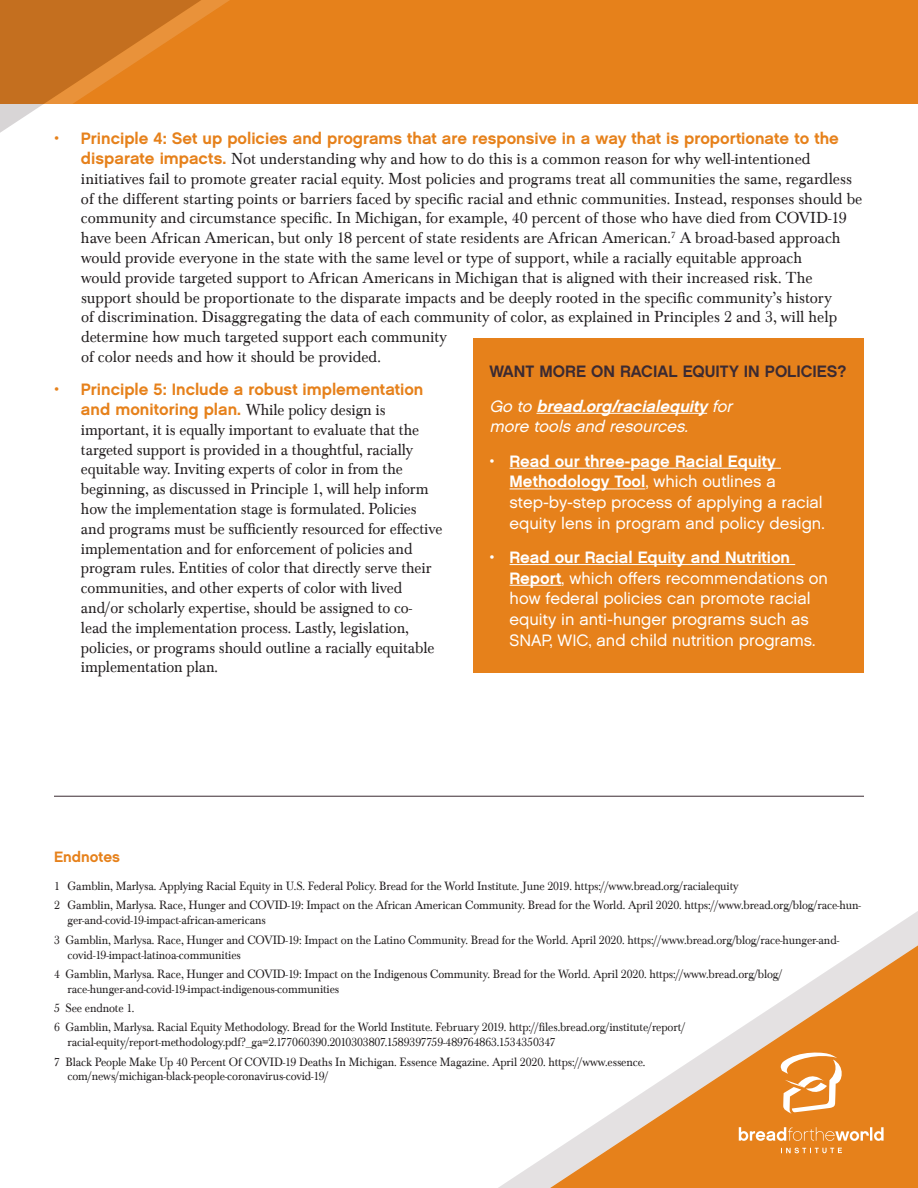
<style>
.page{position:relative;width:918px;height:1188px;background:#fff}
.page>*{position:absolute;margin:0;border:0;box-sizing:border-box;transform-origin:0 0}
.t1{font:16.5px/19.8px "Baskerville Com";color:#231f20}
.t2{font:16.5px/19.8px "Baskerville Com";color:#231f20;scale:.95 1}
.t3{font:16.5px/20.7px "Chalet London Nineteen Sixty";color:#fff}
.t4{font:16.5px "Chalet New York Nineteen Sixty";color:#e6811b}
.t5{font:16.5px/20.7px "Chalet New York Nineteen Sixty";color:#fff;text-align:right}
.t6{font:16.5px/34.2px "Chalet New York Nineteen Sixty";color:#3b2a32}
.t7{font:italic 16.5px "Chalet London Nineteen Sixty";color:#fff}
.t8{font:15px "Chalet New York Nineteen Sixty";color:#e6811b}
.t9{font:12.45px/19.2px "Baskerville Com";letter-spacing:-.01em;color:#231f20;scale:.95 1}
.s1{font-family:"Chalet New York Nineteen Sixty";color:#e6811b}
.s2{font-family:"Chalet London Nineteen Sixty";font-style:italic;color:#fff}
.s3{font-style:italic;color:#fff}
.s4{font-family:"Chalet London Nineteen Sixty"}
.s5{font-family:"Chalet New York Nineteen Sixty"}
</style>
<div class="page">
<svg style="left:498px;top:911px;width:420px;height:277px"></svg>
<div style="left:0;top:0;width:918px;height:103px;background:#e6811b"></div>
<svg style="left:0;top:0;width:251px;height:133px"></svg>
<svg style="left:778px;top:1050px;width:67px;height:64px"></svg>
<svg style="left:781px;top:1148px;width:61px;height:5px"></svg>
<svg style="left:739px;top:1127px;width:145px;height:14px"></svg>
<hr style="left:54px;top:796px;width:810px;height:1px;background:#3b2a32">
<div style="left:473px;top:338px;width:391px;height:335px;background:#e6811b"></div>
<hr style="left:537px;top:413px;width:170px;height:1px;background:#fff">
<hr style="left:510px;top:468px;width:271px;height:1px;background:#fff">
<hr style="left:510px;top:489px;width:135px;height:1px;background:#fff">
<hr style="left:510px;top:564px;width:285px;height:1px;background:#fff">
<hr style="left:510px;top:585px;width:51px;height:1px;background:#fff">
<h1 class="t4" style="left:54px;top:128px;width:786px">• Principle 4: Set up policies and programs that are responsive in a way that is proportionate to the</h1>
<p class="t1" style="left:81px;top:149px;width:783px"><span class="s1">disparate impacts.</span> Not understanding why and how to do this is a common reason for why well-intentioned initiatives fail to promote greater racial equity. Most policies and programs treat all communities the same, regardless of the different starting points or barriers faced by specific racial and ethnic communities. Instead, responses should be community and circumstance specific. In Michigan, for example, 40 percent of those who have died from COVID-19 have been African American, but only 18 percent of state residents are African American.<sup>7</sup> A broad-based approach would provide everyone in the state with the same level or type of support, while a racially equitable approach<br>would provide targeted support to African Americans in Michigan that is aligned with their increased risk. The support should be proportionate to the disparate impacts and be deeply rooted in the specific community’s history<br>of discrimination. Disaggregating the data of each community of color, as explained in Principles 2 and 3, will help determine how much targeted support each community<br>of color needs and how it should be provided.</p>
<h1 class="t4" style="left:54px;top:379px;width:371px">• Principle 5: Include a robust implementation</h1>
<p class="t2" style="left:81px;top:400px;width:382px"><span class="s1">and monitoring plan.</span> While policy design is important, it is equally important to evaluate that the targeted support is provided in a thoughtful, racially equitable way. Inviting experts of color in from the beginning, as discussed in Principle 1, will help inform how the implementation stage is formulated. Policies and programs must be sufficiently resourced for effective implementation and for enforcement of policies and program rules. Entities of color that directly serve their communities, and other experts of color with lived and/or scholarly expertise, should be assigned to co&shy;lead the implementation process. Lastly, legislation, policies, or programs should outline a racially equitable implementation plan.</p>
<h1 class="t6" style="left:489px;top:354px;width:359px">WANT MORE ON RACIAL EQUITY IN POLICIES?<br><span class="s2">Go to</span> <span class="s3">bread.org/racialequity</span> <span class="s2">for</span></h1>
<h1 class="t7" style="left:489px;top:417px;width:204px">more tools and resources.</h1>
<h1 class="t5" style="left:489px;top:450px;width:288px">• Read our three-page Racial Equity<br>Methodology Tool<span class="s4">, which outlines a</span></h1>
<h1 class="t3" style="left:510px;top:492px;width:317px">step-by-step process of applying a racial equity lens in program and policy design.</h1>
<h1 class="t5" style="left:489px;top:547px;width:302px">• Read our Racial Equity and Nutrition</h1>
<h1 class="t3" style="left:510px;top:567px;width:320px"><span class="s5">Report</span>, which offers recommendations on how federal policies can promote racial equity in anti-hunger programs such as SNAP, WIC, and child nutrition programs.</h1>
<p class="t8" style="left:54px;top:847px;width:68px">Endnotes</p>
<p class="t9" style="left:54px;top:877px;width:851px">1 Gamblin, Marlysa. Applying Racial Equity in U.S. Federal Policy. Bread for the World Institute. June 2019. https://www.bread.org/racialequity<br>2 Gamblin, Marlysa. Race, Hunger and COVID-19: Impact on the African American Community. Bread for the World. April 2020. https://www.bread.org/blog/race-hun-</p>
<p class="t9" style="left:54px;top:911px;width:828px;text-indent:13px">ger-and-covid-19-impact-african-americans<br>3 Gamblin, Marlysa. Race, Hunger and COVID-19: Impact on the Latino Community. Bread for the World. April 2020. https://www.bread.org/blog/race-hunger-and-</p>
<p class="t9" style="left:54px;top:945px;width:768px;text-indent:13px">covid-19-impact-latinoa-communities<br>4 Gamblin, Marlysa. Race, Hunger and COVID-19: Impact on the Indigenous Community. Bread for the World. April 2020. https://www.bread.org/blog/</p>
<p class="t9" style="left:54px;top:979px;width:666px;text-indent:13px">race-hunger-and-covid-19-impact-indigenous-communities<br>5 See endnote 1.<br>6 Gamblin, Marlysa. Racial Equity Methodology. Bread for the World Institute. February 2019. http://files.bread.org/institute/report/</p>
<p class="t9" style="left:54px;top:1033px;width:624px;text-indent:13px">racial-equity/report-methodology.pdf?_ga=2.177060390.2010303807.1589397759-489764863.1534350347<br>7 Black People Make Up 40 Percent Of COVID-19 Deaths In Michigan. Essence Magazine. April 2020. https://www.essence.</p>
<p class="t9" style="left:68px;top:1067px;width:276px">com/news/michigan-black-people-coronavirus-covid-19/</p>
</div>
